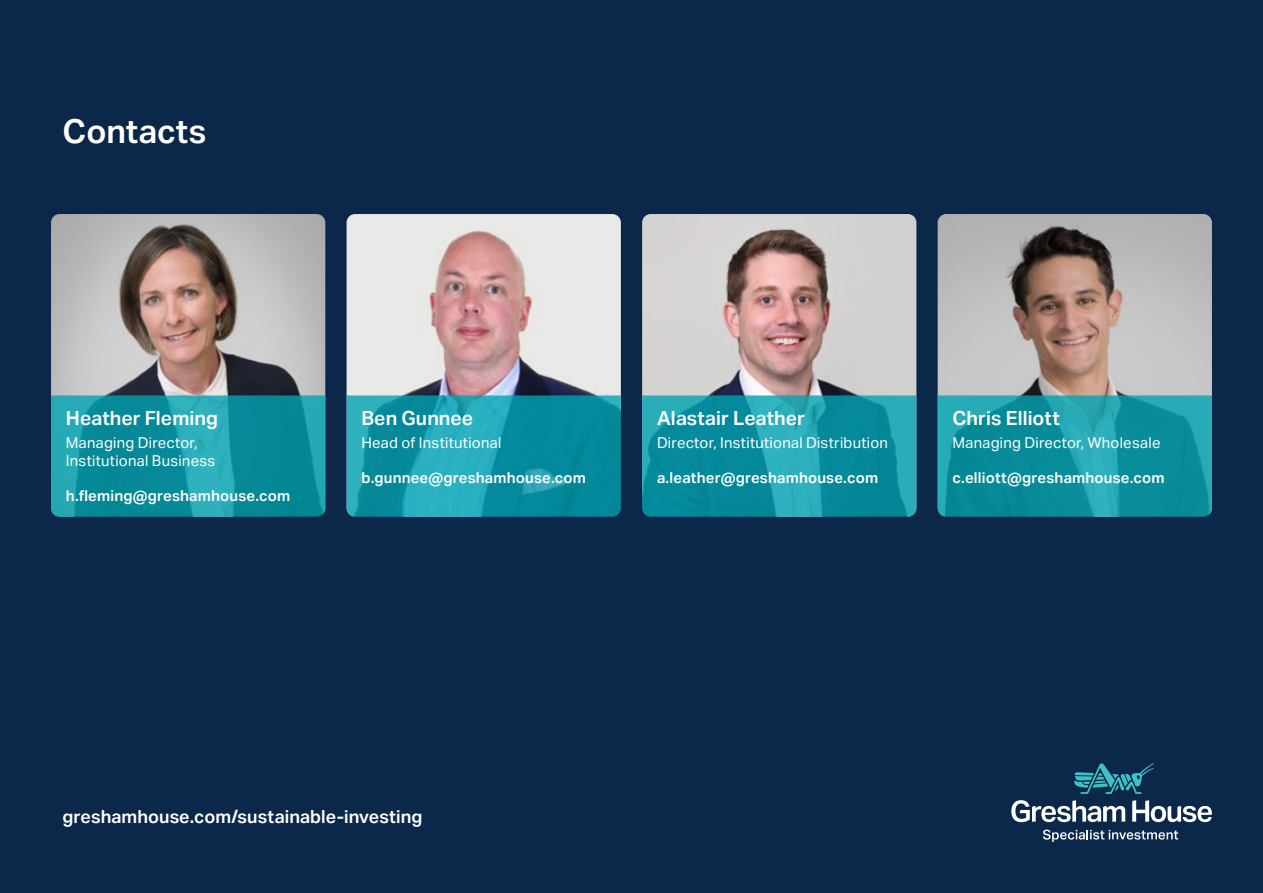
<style>
.page{position:relative;width:1263px;height:893px;background:#0b284a}
.page>*{position:absolute;margin:0;border:0;box-sizing:border-box;transform-origin:0 0}
.t1{font:600 33px "Aktiv Grotesk";letter-spacing:.005em;color:#fff}
.t2{font:600 19.5px "Aktiv Grotesk";letter-spacing:.005em;color:#fff}
.t3{font:600 18px "Aktiv Grotesk";letter-spacing:.005em;color:#fff}
.t4{font:15px/18px "Aktiv Grotesk";letter-spacing:.015em;color:#fff}
.t5{font:600 15px "Aktiv Grotesk";letter-spacing:.015em;color:#fff}
</style>
<div class="page">
<img style="left:347px;top:214px;width:274px;height:181px">
<img style="left:938px;top:214px;width:274px;height:181px">
<img style="left:642px;top:214px;width:274px;height:181px">
<img style="left:51px;top:214px;width:274px;height:181px">
<svg style="left:347px;top:395px;width:274px;height:122px;background:#1396a8"></svg>
<svg style="left:938px;top:395px;width:274px;height:122px;background:#1395a2"></svg>
<svg style="left:642px;top:395px;width:274px;height:122px;background:#1295a5"></svg>
<svg style="left:51px;top:395px;width:274px;height:122px;background:#1194a1"></svg>
<svg style="left:1011px;top:800px;width:114px;height:22px"></svg>
<svg style="left:1132px;top:800px;width:80px;height:22px"></svg>
<svg style="left:1074px;top:763px;width:80px;height:31px"></svg>
<svg style="left:1043px;top:830px;width:135px;height:12px"></svg>
<h1 class="t1" style="left:63px;top:112px;width:145px">Contacts</h1>
<h2 class="t2" style="left:66px;top:407px;width:153px">Heather Fleming</h2>
<p class="t4" style="left:66px;top:433px;width:151px">Managing Director,<br>Institutional Business</p>
<p class="t5" style="left:66px;top:487px;width:226px">h.fleming@greshamhouse.com</p>
<h2 class="t2" style="left:361px;top:407px;width:113px">Ben Gunnee</h2>
<p class="t4" style="left:361px;top:433px;width:142px">Head of Institutional</p>
<p class="t5" style="left:361px;top:469px;width:226px">b.gunnee@greshamhouse.com</p>
<h2 class="t2" style="left:657px;top:407px;width:149px">Alastair Leather</h2>
<p class="t4" style="left:657px;top:433px;width:233px">Director, Institutional Distribution</p>
<p class="t5" style="left:657px;top:469px;width:223px">a.leather@greshamhouse.com</p>
<h2 class="t2" style="left:952px;top:407px;width:109px">Chris Elliott</h2>
<p class="t4" style="left:952px;top:433px;width:209px">Managing Director, Wholesale</p>
<p class="t5" style="left:952px;top:469px;width:214px">c.elliott@greshamhouse.com</p>
<p class="t3" style="left:63px;top:806px;width:361px">greshamhouse.com/sustainable-investing</p>
</div>
